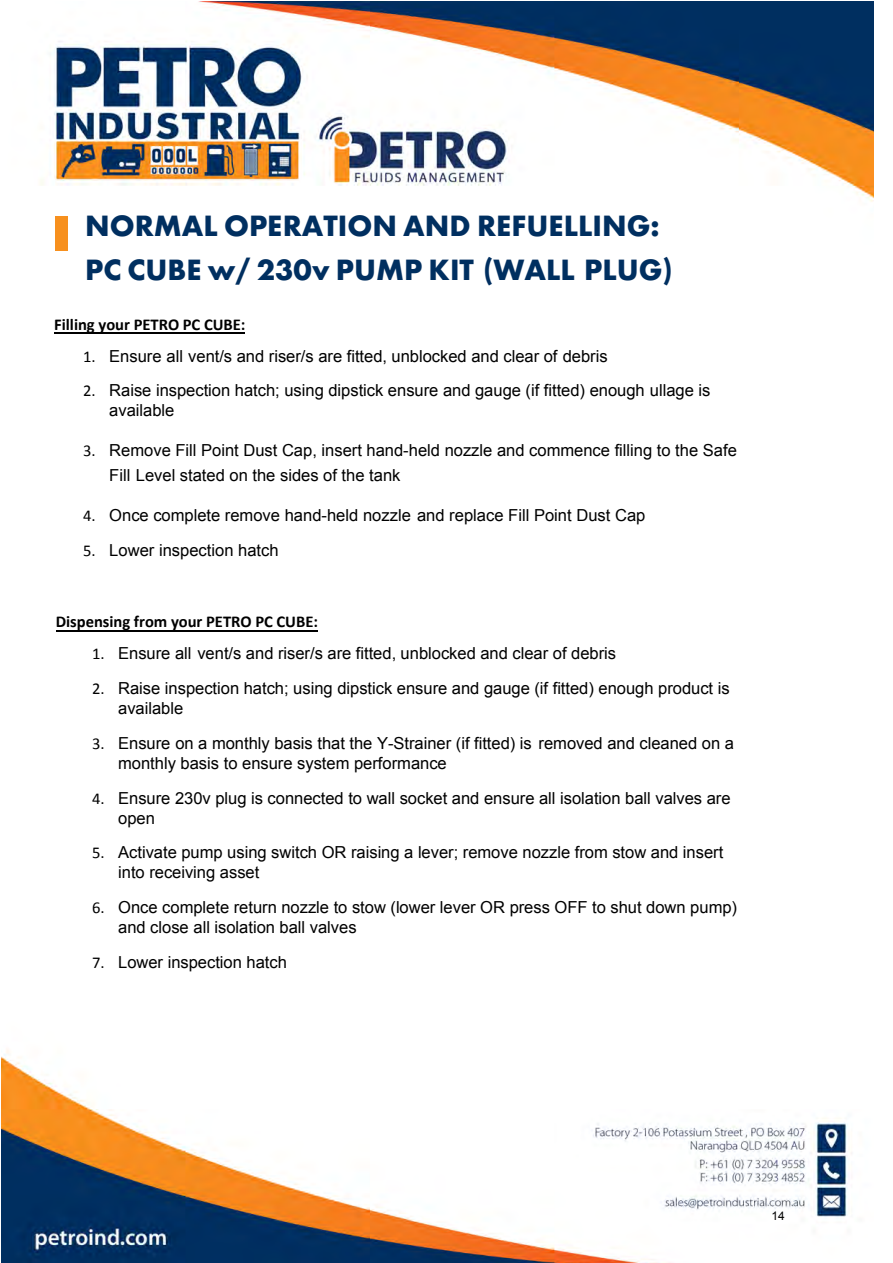
<style>
.page{position:relative;width:893px;height:1263px;background:#fff}
.page>*{position:absolute;margin:0;border:0;box-sizing:border-box;transform-origin:0 0}
.t1{font:700 27px/44.2px "Futura";color:#002f60}
.t2{font:16.5px/19.8px "Arial";color:#000}
.t3{font:16.5px/19.8px "Arial";color:#000}
.t4{font:700 16.5px "Calibri";color:#000}
.t5{font:12px "Arial";color:#000}
.s1{font-family:"Calibri"}
.s2{font-style:inherit}
</style>
<div class="page">
<img style="left:2px;top:2px;width:871px;height:1261px">
<hr style="left:55px;top:333px;width:190px;height:1px;background:#000">
<hr style="left:56px;top:631px;width:261px;height:1px;background:#000">
<div style="left:55px;top:216px;width:13px;height:34px;background:#f7901e"></div>
<h1 class="t1" style="left:85px;top:203px;width:589px">NORMAL OPERATION AND REFUELLING:<br>PC CUBE w/ 230v PUMP KIT (WALL PLUG)</h1>
<p class="t4" style="left:54px;top:312px;width:193px">Filling your PETRO PC CUBE:</p>
<p class="t2" style="left:83px;top:346px;width:526px"><span class="s1">1.</span> Ensure all vent/s and riser/s are fitted, unblocked and clear of debris</p>
<p class="t2" style="left:109px;top:381px;width:602px;text-indent:-26px"><span class="s1">2.</span> Raise inspection hatch<span class="s2">;</span> using dipstick ensure <span class="s2">and gauge (if fitted)</span> enough ullage is available</p>
<p class="t2" style="left:109px;top:438px;width:629px;line-height:24.9px;text-indent:-26px"><span class="s1">3.</span> Remove Fill Point Dust Cap, <span class="s2">insert hand-held nozzle</span> and commence filling to <span class="s2">the</span> Safe<br>Fill Level <span class="s2">stated on the sides of the tank</span></p>
<p class="t2" style="left:83px;top:505px;width:563px"><span class="s1">4.</span> Once complete <span class="s2">remove hand-held nozzle</span> and replace Fill Point Dust Cap</p>
<p class="t2" style="left:83px;top:540px;width:197px"><span class="s1">5.</span> Lower inspection hatch</p>
<p class="t4" style="left:56px;top:611px;width:263px">Dispensing from your PETRO PC CUBE:</p>
<p class="t2" style="left:92px;top:644px;width:525px"><span class="s1">1.</span> Ensure all vent/s and riser/s are fitted, unblocked and clear of debris</p>
<p class="t2" style="left:118px;top:679px;width:613px;text-indent:-26px"><span class="s1">2.</span> Raise inspection hatch; using dipstick ensure <span class="s2">and gauge (if fitted)</span> enough product is available</p>
<p class="t2" style="left:118px;top:733px;width:617px;text-indent:-26px"><span class="s1">3.</span> Ensure on a monthly basis that the Y-Strainer <span class="s2">(if fitted)</span> is removed and cleaned on a monthly basis to ensure system performance</p>
<p class="t3" style="left:118px;top:788px;width:614px;text-indent:-26px"><span class="s1">4.</span> <span class="s2">Ensure</span> 230v plug is connected to wall socket and ensure all isolation ball valves are open</p>
<p class="t3" style="left:118px;top:843px;width:606px;text-indent:-26px"><span class="s1">5.</span> Activate pump using switch OR raising a lever; remove nozzle from stow and insert into receiving asset</p>
<p class="t2" style="left:118px;top:898px;width:620px;text-indent:-26px"><span class="s1">6.</span> Once complete return nozzle to stow (<span class="s2">lower lever OR press OFF to shut down pump</span>) and close all isolation ball valves</p>
<p class="t2" style="left:92px;top:952px;width:196px"><span class="s1">7.</span> Lower inspection hatch</p>
<p class="t5" style="left:771px;top:1208px;width:15px">14</p>
</div>
